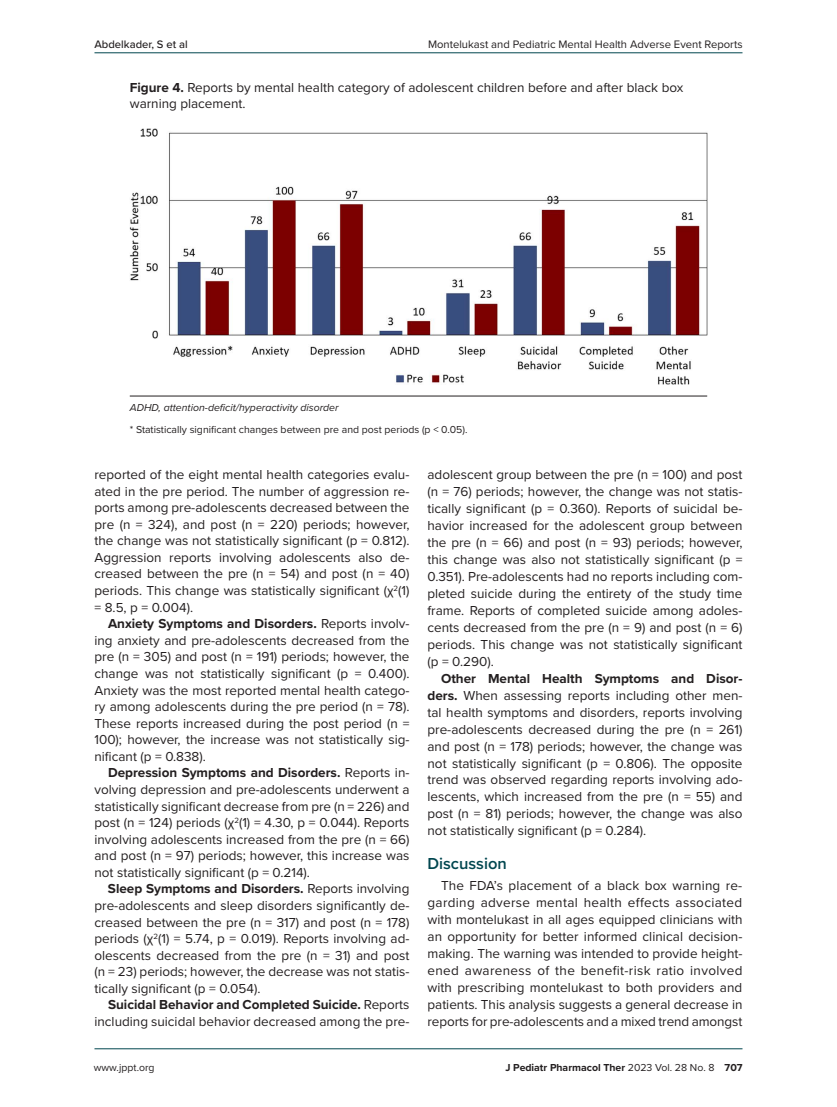
<style>
.page{position:relative;width:837px;height:1107px;background:#fff}
.page>*{position:absolute;margin:0;border:0;box-sizing:border-box;transform-origin:0 0}
.t1{font:600 16.5px "Proxima Nova";color:#00464f}
.t2{font:13.5px/17px "Proxima Nova";color:#231f20;text-align:justify}
.t3{font:11.25px "Proxima Nova";color:#231f20}
.t4{font:500 11.25px "Proxima Nova";color:#231f20}
.t5{font:10.5px "Proxima Nova";color:#231f20}
.t6{font:italic 10.5px "Proxima Nova";color:#231f20}
.t7{font:700 10.5px "Proxima Nova";color:#231f20}
.s1{font-weight:700}
.s2{font-weight:400}
</style>
<div class="page">
<hr style="left:94px;top:52px;width:648px;height:1px;background:#00464f">
<hr style="left:94px;top:1048px;width:648px;height:1px;background:#00464f">
<img style="left:130px;top:129px;width:577px;height:256px">
<hr style="left:130px;top:396px;width:577px;height:1px;background:#231f20">
<p class="t4" style="left:95px;top:35px;width:95px">Abdelkader, S et al</p>
<p class="t3" style="left:428px;top:35px;width:316px">Montelukast and Pediatric Mental Health Adverse Event Reports</p>
<p class="t2" style="left:130px;top:78px;width:555px;line-height:16.2px"><span class="s1">Figure 4.</span> Reports by mental health category of adolescent children before and after black box warning placement.</p>
<p class="t6" style="left:130px;top:400px;width:210px">ADHD, attention-deficit/hyperactivity disorder</p>
<p class="t5" style="left:130px;top:421px;width:339px">* Statistically significant changes between pre and post periods (p &lt; 0.05).</p>
<p class="t2" style="left:94px;top:466px;width:317px">reported of the eight mental health categories evalu&shy;ated in the pre period. The number of aggression re&shy;ports among pre-adolescents decreased between the pre (n = 324), and post (n = 220) periods; however, the change was not statistically significant (p = 0.812).<br>Aggression reports involving adolescents also de&shy;creased between the pre (n = 54) and post (n = 40) periods. This change was statistically significant (χ<sup>2</sup>(1) = 8.5, p = 0.004).</p>
<p class="t2" style="left:95px;top:615px;width:317px;text-indent:14px"><span class="s1">Anxiety Symptoms and Disorders.</span> Reports involv&shy;ing anxiety and pre-adolescents decreased from the pre (n = 305) and post (n = 191) periods; however, the change was not statistically significant (p = 0.400).<br>Anxiety was the most reported mental health catego&shy;ry among adolescents during the pre period (n = 78).<br>These reports increased during the post period (n = 100); however, the increase was not statistically sig&shy;nificant (p = 0.838).</p>
<p class="t2" style="left:94px;top:764px;width:317px;line-height:16.5px;text-indent:14px"><span class="s1">Depression Symptoms and Disorders.</span> Reports in&shy;volving depression and pre-adolescents underwent a statistically significant decrease from pre (n = 226) and post (n = 124) periods (χ<sup>2</sup>(1) = 4.30, p = 0.044). Reports involving adolescents increased from the pre (n = 66) and post (n = 97) periods; however, this increase was not statistically significant (p = 0.214).</p>
<p class="t2" style="left:94px;top:880px;width:317px;text-indent:14px"><span class="s1">Sleep Symptoms and Disorders.</span> Reports involving pre-adolescents and sleep disorders significantly de&shy;creased between the pre (n = 317) and post (n = 178) periods (χ<sup>2</sup>(1) = 5.74, p = 0.019). Reports involving ad&shy;olescents decreased from the pre (n = 31) and post (n = 23) periods; however, the decrease was not statis&shy;tically significant (p = 0.054).</p>
<p class="t2" style="left:95px;top:996px;width:316px;text-align:right"><span class="s1">Suicidal Behavior and Completed Suicide.</span> Reports including suicidal behavior decreased among the pre-</p>
<p class="t2" style="left:428px;top:465px;width:317px">adolescent group between the pre (n = 100) and post (n = 76) periods; however, the change was not statis&shy;tically significant (p = 0.360). Reports of suicidal be&shy;havior increased for the adolescent group between the pre (n = 66) and post (n = 93) periods; however, this change was also not statistically significant (p = 0.351). Pre-adolescents had no reports including com&shy;pleted suicide during the entirety of the study time frame. Reports of completed suicide among adoles&shy;cents decreased from the pre (n = 9) and post (n = 6) periods. This change was not statistically significant (p = 0.290).</p>
<p class="t2" style="left:428px;top:669px;width:317px;text-indent:14px"><span class="s1">Other Mental Health Symptoms and Disor&shy;ders.</span> When assessing reports including other men&shy;tal health symptoms and disorders, reports involving pre-adolescents decreased during the pre (n = 261) and post (n = 178) periods; however, the change was not statistically significant (p = 0.806). The opposite trend was observed regarding reports involving ado&shy;lescents, which increased from the pre (n = 55) and post (n = 81) periods; however, the change was also not statistically significant (p = 0.284).</p>
<p class="t1" style="left:428px;top:851px;width:81px">Discussion</p>
<p class="t2" style="left:428px;top:877px;width:317px;text-indent:14px">The FDA’s placement of a black box warning re&shy;garding adverse mental health effects associated with montelukast in all ages equipped clinicians with an opportunity for better informed clinical decision&shy;making. The warning was intended to provide height&shy;ened awareness of the benefit-risk ratio involved with prescribing montelukast to both providers and patients. This analysis suggests a general decrease in reports for pre-adolescents and a mixed trend amongst</p>
<p class="t5" style="left:94px;top:1060px;width:62px">www.jppt.org</p>
<p class="t7" style="left:506px;top:1060px;width:239px">J Pediatr Pharmacol Ther <span class="s2">2023 Vol. 28 No. 8</span> 707</p>
</div>
